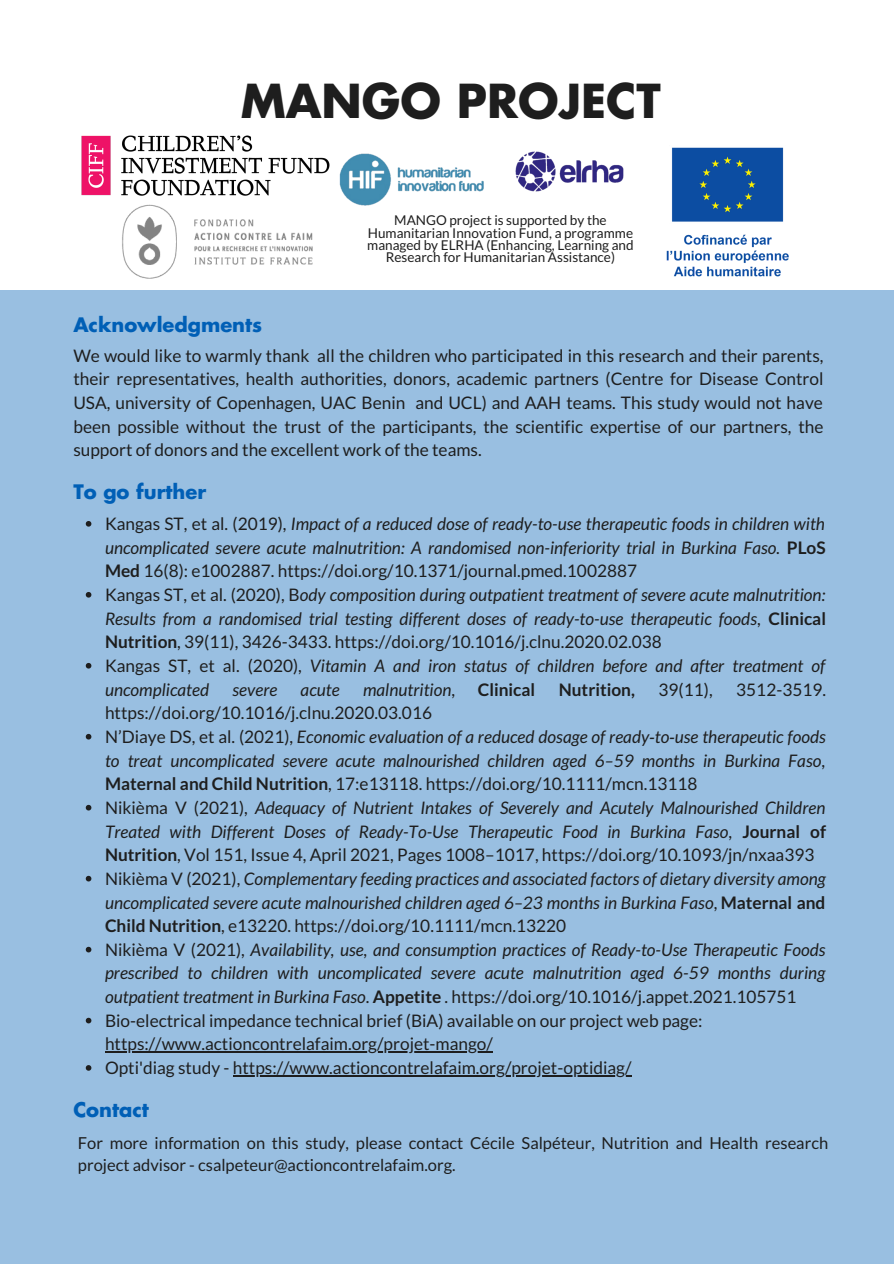
<style>
.page{position:relative;width:894px;height:1264px;background:#fff}
.page>*{position:absolute;margin:0;border:0;box-sizing:border-box;transform-origin:0 0}
.t1{font:700 45.75px "Futura LT Pro";color:#1e1e1e}
.t2{font:700 19.5px "Futura LT Pro";color:#005fb6}
.t3{font:italic 17.25px/23.7px "Lato";color:#1e1e1e;text-align:justify}
.t4{font:17.25px/23.7px "Lato";color:#1e1e1e;text-align:justify}
.t5{font:700 17.25px "Lato";color:#1e1e1e}
.t6{font:16.5px/22.5px "Lato";color:#1e1e1e}
.t7{font:13.5px/12.5px "Lato";color:#1e1e1e;text-align:center}
.s1{font-style:normal}
.s2{font-weight:700;font-style:normal}
.s3{font-family:"Noto Sans"}
</style>
<div class="page">
<div style="left:0;top:290px;width:893px;height:973px;background:#99bfe1"></div>
<svg style="left:86px;top:521px;width:5px;height:5px"></svg>
<svg style="left:86px;top:592px;width:5px;height:5px"></svg>
<svg style="left:86px;top:663px;width:5px;height:5px"></svg>
<svg style="left:86px;top:734px;width:5px;height:5px"></svg>
<svg style="left:86px;top:804px;width:5px;height:6px"></svg>
<svg style="left:86px;top:875px;width:5px;height:6px"></svg>
<svg style="left:86px;top:946px;width:5px;height:6px"></svg>
<svg style="left:86px;top:1017px;width:5px;height:6px"></svg>
<svg style="left:86px;top:1065px;width:5px;height:5px"></svg>
<hr style="left:233px;top:1075px;width:398px;height:1px;background:#1e1e1e">
<hr style="left:105px;top:1051px;width:388px;height:1px;background:#1e1e1e">
<img style="left:339px;top:153px;width:145px;height:53px">
<img style="left:515px;top:151px;width:109px;height:41px">
<img style="left:81px;top:135px;width:249px;height:61px">
<img style="left:122px;top:204px;width:191px;height:75px">
<img style="left:666px;top:147px;width:123px;height:130px">
<p class="t1" style="left:241px;top:80px;width:421px">MANGO PROJECT</p>
<p class="t7" style="left:367px;top:214px;width:268px">MANGO project is supported by the Humanitarian Innovation Fund, a programme managed by ELRHA (Enhancing, Learning and Research for Humanitarian Assistance)</p>
<p class="t2" style="left:73px;top:315px;width:190px">Acknowledgments</p>
<p class="t4" style="left:73px;top:343px;width:751px">We would like to warmly thank all the children who participated in this research and their parents, their representatives, health authorities, donors, academic partners (Centre for Disease Control USA, university of Copenhagen, UAC Benin and UCL) and AAH teams. This study would not have been possible without the trust of the participants, the scientific expertise of our partners, the support of donors and the excellent work of the teams.</p>
<p class="t2" style="left:73px;top:483px;width:134px">To go further</p>
<p class="t3" style="left:105px;top:511px;width:722px"><span class="s1">Kangas ST, et al. (2019),</span> Impact of a reduced dose of ready-to-use therapeutic foods in children with uncomplicated severe acute malnutrition: A randomised non-inferiority trial in Burkina Faso. <span class="s2">PLoS Med</span> <span class="s1">16(8): e1002887. https://doi.org/10.1371/journal.pmed.1002887</span></p>
<p class="t3" style="left:105px;top:582px;width:722px"><span class="s1">Kangas ST, et al. (2020), B</span>ody composition during outpatient treatment of severe acute malnutrition:<br>Results from a randomised trial testing different doses of ready-to-use therapeutic foods<span class="s1">,</span> <span class="s2">Clinical Nutrition</span><span class="s1">, 39(11), 3426-3433. https://doi.org/10.1016/j.clnu.2020.02.038</span></p>
<p class="t3" style="left:105px;top:653px;width:721px"><span class="s1">Kangas ST, et al. (2020),</span> Vitamin A and iron status of children before and after treatment of uncomplicated</p>
<p class="t3" style="left:232px;top:677px;width:46px">severe</p>
<p class="t3" style="left:300px;top:677px;width:41px">acute</p>
<p class="t3" style="left:363px;top:677px;width:94px">malnutrition<span class="s1">,</span></p>
<p class="t5" style="left:477px;top:678px;width:59px">Clinical</p>
<p class="t5" style="left:558px;top:678px;width:78px">Nutrition,</p>
<p class="t4" style="left:658px;top:677px;width:56px">39(11),</p>
<p class="t4" style="left:736px;top:677px;width:91px">3512-3519.</p>
<p class="t4" style="left:105px;top:700px;width:328px">https://doi.org/10.1016/j.clnu.2020.03.016</p>
<p class="t3" style="left:105px;top:724px;width:722px"><span class="s1">N’Diaye DS, et al. (2021),</span> Economic evaluation of a reduced dosage of ready<span class="s3">‐</span>to<span class="s3">‐</span>use therapeutic foods to treat uncomplicated severe acute malnourished children aged 6–59 months in Burkina Faso<span class="s1">, </span><span class="s2">Maternal and Child Nutrition</span><span class="s1">, 17:e13118. https://doi.org/10.1111/mcn.13118</span></p>
<p class="t3" style="left:105px;top:795px;width:722px"><span class="s1">Nikièma V (2021),</span> Adequacy of Nutrient Intakes of Severely and Acutely Malnourished Children Treated with Different Doses of Ready-To-Use Therapeutic Food in Burkina Faso<span class="s1">,</span> <span class="s2">Journal of Nutrition</span><span class="s1">, Vol 151, Issue 4, April 2021, Pages 1008–1017, https://doi.org/10.1093/jn/nxaa393</span></p>
<p class="t3" style="left:105px;top:866px;width:722px"><span class="s1">Nikièma V (2021),</span> Complementary feeding practices and associated factors of dietary diversity among uncomplicated severe acute malnourished children aged 6–23 months in Burkina Faso<span class="s1">,</span> <span class="s2">Maternal and Child Nutrition</span><span class="s1">, e13220. https://doi.org/10.1111/mcn.13220</span></p>
<p class="t3" style="left:105px;top:937px;width:722px"><span class="s1">Nikièma V (2021),</span> Availability, use, and consumption practices of Ready-to-Use Therapeutic Foods prescribed to children with uncomplicated severe acute malnutrition aged 6-59 months during outpatient treatment in Burkina Faso<span class="s1">.</span> <span class="s2">Appetite</span> <span class="s1">. https://doi.org/10.1016/j.appet.2021.105751</span></p>
<p class="t4" style="left:105px;top:1008px;width:599px">Bio-electrical impedance technical brief (BiA) available on our project web page:</p>
<p class="t4" style="left:105px;top:1055px;width:528px">Opti'diag study - https://www.actioncontrelafaim.org/projet-optidiag/</p>
<p class="t4" style="left:105px;top:1031px;width:389px">https://www.actioncontrelafaim.org/projet-mango/</p>
<p class="t2" style="left:73px;top:1100px;width:77px">Contact</p>
<p class="t6" style="left:78px;top:1130px;width:751px">For more information on this study, please contact Cécile Salpéteur, Nutrition and Health research project advisor - csalpeteur@actioncontrelafaim.org.</p>
</div>
